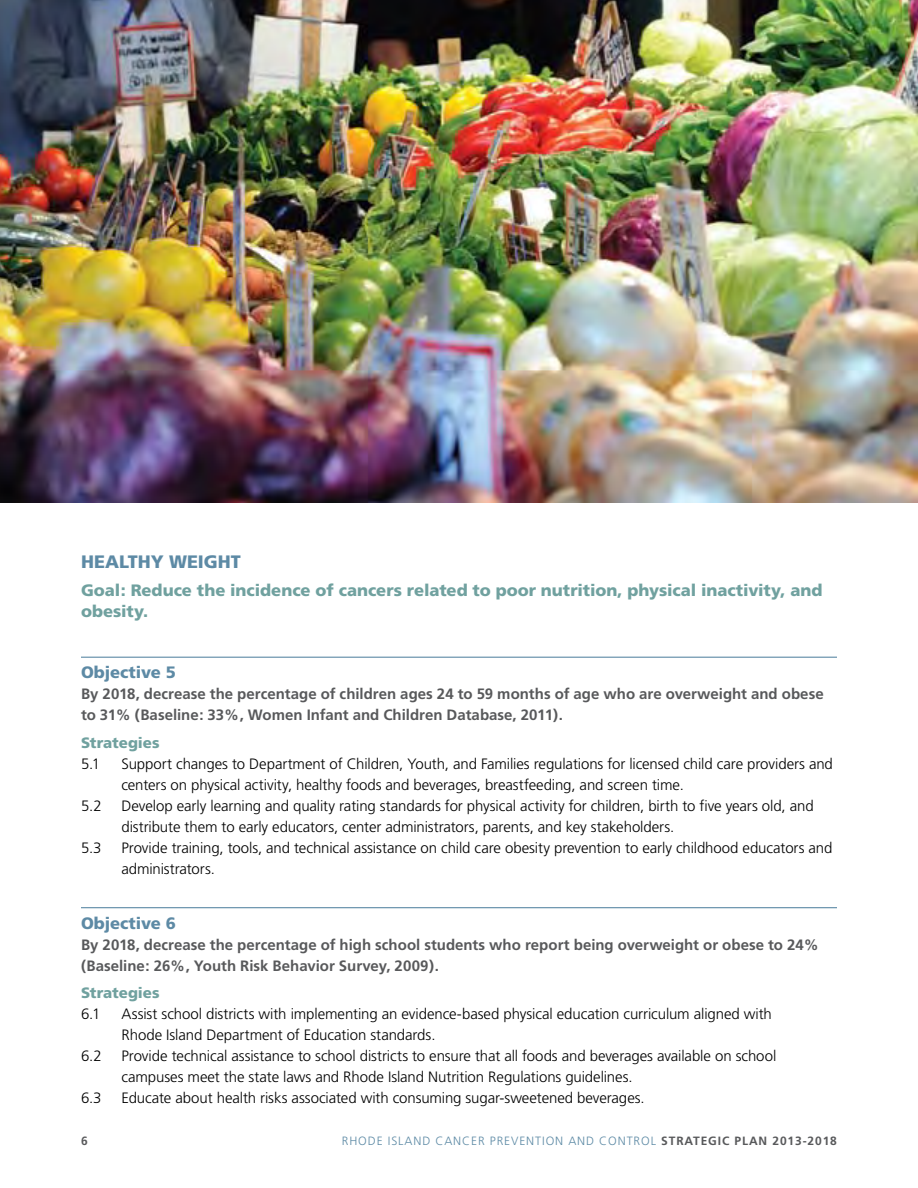
<style>
.page{position:relative;width:918px;height:1188px;background:#fff}
.page>*{position:absolute;margin:0;border:0;box-sizing:border-box;transform-origin:0 0}
.Heading_2{font:900 18px "Frutiger";letter-spacing:-.005em;color:#5d8aa5}
.t1{font:900 16.5px/21px "Frutiger";color:#70a19f}
.Objective{font:900 16.5px "Frutiger";letter-spacing:-.01em;color:#5d8aa5}
.Body_Copy{font:300 15px/21px "Frutiger";letter-spacing:-.005em;color:#000}
.Body_Copy-2{font:700 15px/21px "Frutiger";color:#58595b}
.Strategies{font:300 15px/21px "Frutiger";letter-spacing:-.01em;color:#000}
.t2{font:900 15px "Frutiger";letter-spacing:-.005em;color:#70a19f}
.t3{font:300 12px "Frutiger";letter-spacing:.075em;color:#5d8aa5}
.t4{font:700 12px "Frutiger";color:#58595b}
.s1{font-weight:700;color:#58595b}
</style>
<div class="page">
<hr style="left:81px;top:657px;width:756px;height:1px;background:#5d8aa5">
<hr style="left:81px;top:907px;width:756px;height:1px;background:#5d8aa5">
<img style="left:0;top:0;width:918px;height:502px">
<h2 class="Heading_2" style="left:81px;top:551px;width:161px">HEALTHY WEIGHT</h2>
<p class="t1" style="left:81px;top:579px;width:743px">Goal: Reduce the incidence of cancers related to poor nutrition, physical inactivity, and obesity.</p>
<h3 class="Objective" style="left:81px;top:662px;width:96px">Objective 5</h3>
<p class="Body_Copy-2" style="left:81px;top:683px;width:744px">By 2018, decrease the percentage of children ages 24 to 59 months of age who are overweight and obese to 31% (Baseline: 33%, Women Infant and Children Database, 2011).</p>
<p class="t2" style="left:81px;top:733px;width:80px">Strategies</p>
<p class="Body_Copy" style="left:81px;top:753px;width:21px">5.1</p>
<p class="Body_Copy" style="left:122px;top:753px;width:713px">Support changes to Department of Children, Youth, and Families regulations for licensed child care providers and centers on physical activity, healthy foods and beverages, breastfeeding, and screen time.</p>
<p class="Body_Copy" style="left:81px;top:795px;width:22px">5.2</p>
<p class="Body_Copy" style="left:122px;top:795px;width:694px">Develop early learning and quality rating standards for physical activity for children, birth to five years old, and distribute them to early educators, center administrators, parents, and key stakeholders.</p>
<h4 class="Strategies" style="left:81px;top:837px;width:22px">5.3</h4>
<h4 class="Strategies" style="left:122px;top:837px;width:713px">Provide training, tools, and technical assistance on child care obesity prevention to early childhood educators and administrators.</h4>
<h3 class="Objective" style="left:81px;top:913px;width:96px">Objective 6</h3>
<p class="Body_Copy-2" style="left:81px;top:934px;width:739px">By 2018, decrease the percentage of high school students who report being overweight or obese to 24% (Baseline: 26%, Youth Risk Behavior Survey, 2009).</p>
<p class="t2" style="left:81px;top:984px;width:80px">Strategies</p>
<p class="Body_Copy" style="left:81px;top:1004px;width:21px">6.1</p>
<p class="Body_Copy" style="left:121px;top:1004px;width:652px">Assist school districts with implementing an evidence-based physical education curriculum aligned with<br>Rhode Island Department of Education standards.</p>
<p class="Body_Copy" style="left:81px;top:1046px;width:22px">6.2</p>
<p class="Body_Copy" style="left:122px;top:1046px;width:656px">Provide technical assistance to school districts to ensure that all foods and beverages available on school campuses meet the state laws and Rhode Island Nutrition Regulations guidelines.</p>
<h4 class="Strategies" style="left:81px;top:1088px;width:22px">6.3</h4>
<h4 class="Strategies" style="left:122px;top:1088px;width:525px">Educate about health risks associated with consuming sugar-sweetened beverages.</h4>
<p class="t4" style="left:81px;top:1134px;width:8px">6</p>
<p class="t3" style="left:342px;top:1135px;width:497px">RHODE ISLAND CANCER PREVENTION AND CONTROL <span class="s1">STRATEGIC PLAN 2013-2018</span></p>
</div>
